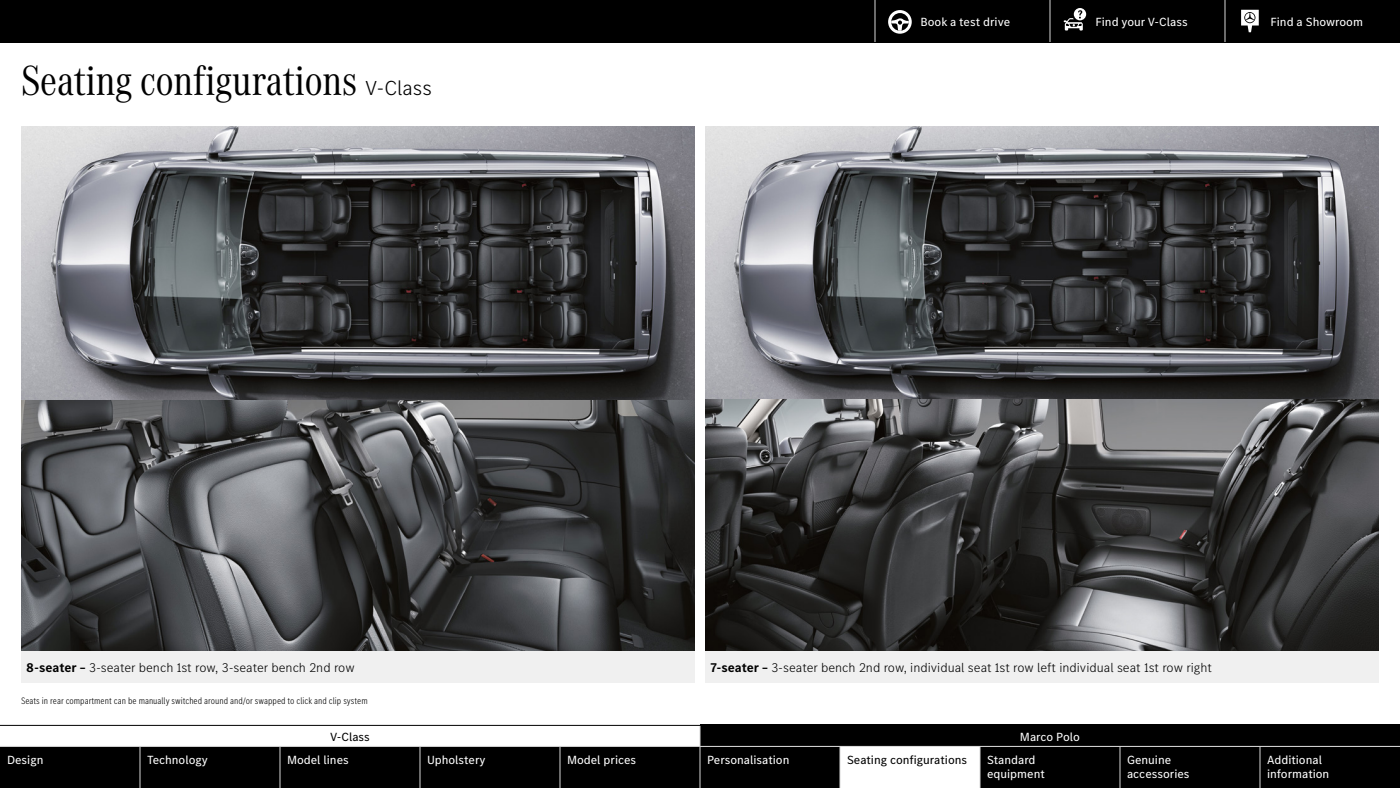
<style>
.page{position:relative;width:1400px;height:788px;background:#fff}
.page>*{position:absolute;margin:0;border:0;box-sizing:border-box;transform-origin:0 0}
.t1{font:43.75px "MB Corpo A Title Cond";color:#000}
.t2{font:300 13.12px "MB Corpo S Text";color:#000}
.t3{font:12.25px/14.7px "MB Corpo S Text";color:#fff}
.t4{font:12.25px "MB Corpo S Text";color:#000}
.t5{font:300 condensed 9.62px "MB Corpo S Text";color:#000}
.s1{font-family:"MB Corpo S Text";font-weight:300;font-size:21px}
.s2{font-weight:700}
</style>
<div class="page">
<img style="left:705px;top:126px;width:674px;height:525px">
<img style="left:21px;top:126px;width:674px;height:525px">
<div style="left:21px;top:651px;width:674px;height:31px;background:#f0f0f0"></div>
<div style="left:705px;top:651px;width:674px;height:31px;background:#f0f0f0"></div>
<div style="left:0;top:0;width:1400px;height:42px;background:#000"></div>
<svg style="left:875px;top:0;width:384px;height:42px"></svg>
<div style="left:700px;top:724px;width:700px;height:22px;background:#000"></div>
<svg style="left:700px;top:726px;width:1px;height:20px"></svg>
<hr style="left:0;top:724px;width:1400px;height:1px;background:#000">
<svg style="left:0;top:747px;width:1400px;height:41px;background:#1a1a1a"></svg>
<hr style="left:560px;top:746px;width:140px;height:1px;background:#d8d8d8">
<hr style="left:1120px;top:746px;width:140px;height:1px;background:#d8d8d8">
<hr style="left:420px;top:746px;width:140px;height:1px;background:#d8d8d8">
<hr style="left:560px;top:746px;width:1px;height:42px;background:#d8d8d8">
<hr style="left:280px;top:746px;width:140px;height:1px;background:#d8d8d8">
<hr style="left:420px;top:746px;width:1px;height:42px;background:#d8d8d8">
<hr style="left:1260px;top:746px;width:140px;height:1px;background:#d8d8d8">
<hr style="left:1260px;top:746px;width:1px;height:42px;background:#d8d8d8">
<hr style="left:140px;top:746px;width:140px;height:1px;background:#d8d8d8">
<hr style="left:280px;top:746px;width:1px;height:42px;background:#d8d8d8">
<hr style="left:840px;top:746px;width:140px;height:1px;background:#d8d8d8">
<hr style="left:0;top:746px;width:140px;height:1px;background:#d8d8d8">
<hr style="left:140px;top:746px;width:1px;height:42px;background:#d8d8d8">
<hr style="left:700px;top:746px;width:140px;height:1px;background:#d8d8d8">
<hr style="left:700px;top:746px;width:1px;height:42px;background:#d8d8d8">
<hr style="left:840px;top:746px;width:1px;height:42px;background:#d8d8d8">
<hr style="left:980px;top:746px;width:140px;height:1px;background:#d8d8d8">
<hr style="left:980px;top:746px;width:1px;height:42px;background:#d8d8d8">
<hr style="left:1120px;top:746px;width:1px;height:42px;background:#d8d8d8">
<h1 class="t1" style="left:21px;top:51px;width:413px">Seating configurations <span class="s1">V-Class</span></h1>
<p class="t2" style="left:26px;top:659px;width:330px"><span class="s2">8-seater –</span> 3-seater bench 1st row, 3-seater bench 2nd row</p>
<p class="t5" style="left:21px;top:694px;width:348px">Seats in rear compartment can be manually switched around and/or swapped to click and clip system</p>
<p class="t3" style="left:920px;top:14px;width:91px">Book a test drive</p>
<p class="t3" style="left:1096px;top:14px;width:94px">Find your V-Class</p>
<p class="t3" style="left:1271px;top:14px;width:94px">Find a Showroom</p>
<p class="t2" style="left:710px;top:659px;width:503px"><span class="s2">7-seater –</span> 3-seater bench 2nd row, individual seat 1st row left individual seat 1st row right</p>
<p class="t4" style="left:330px;top:728px;width:41px">V-Class</p>
<p class="t3" style="left:1020px;top:728px;width:62px">Marco Polo</p>
<p class="t3" style="left:7px;top:751px;width:38px">Design</p>
<p class="t3" style="left:147px;top:751px;width:62px">Technology</p>
<p class="t3" style="left:287px;top:751px;width:63px">Model lines</p>
<p class="t3" style="left:427px;top:751px;width:60px">Upholstery</p>
<p class="t3" style="left:567px;top:751px;width:71px">Model prices</p>
<p class="t3" style="left:707px;top:751px;width:84px">Personalisation</p>
<p class="t4" style="left:847px;top:751px;width:122px">Seating configurations</p>
<p class="t3" style="left:987px;top:751px;width:59px">Standard equipment</p>
<p class="t3" style="left:1127px;top:751px;width:64px">Genuine accessories</p>
<p class="t3" style="left:1267px;top:751px;width:64px">Additional information</p>
</div>
